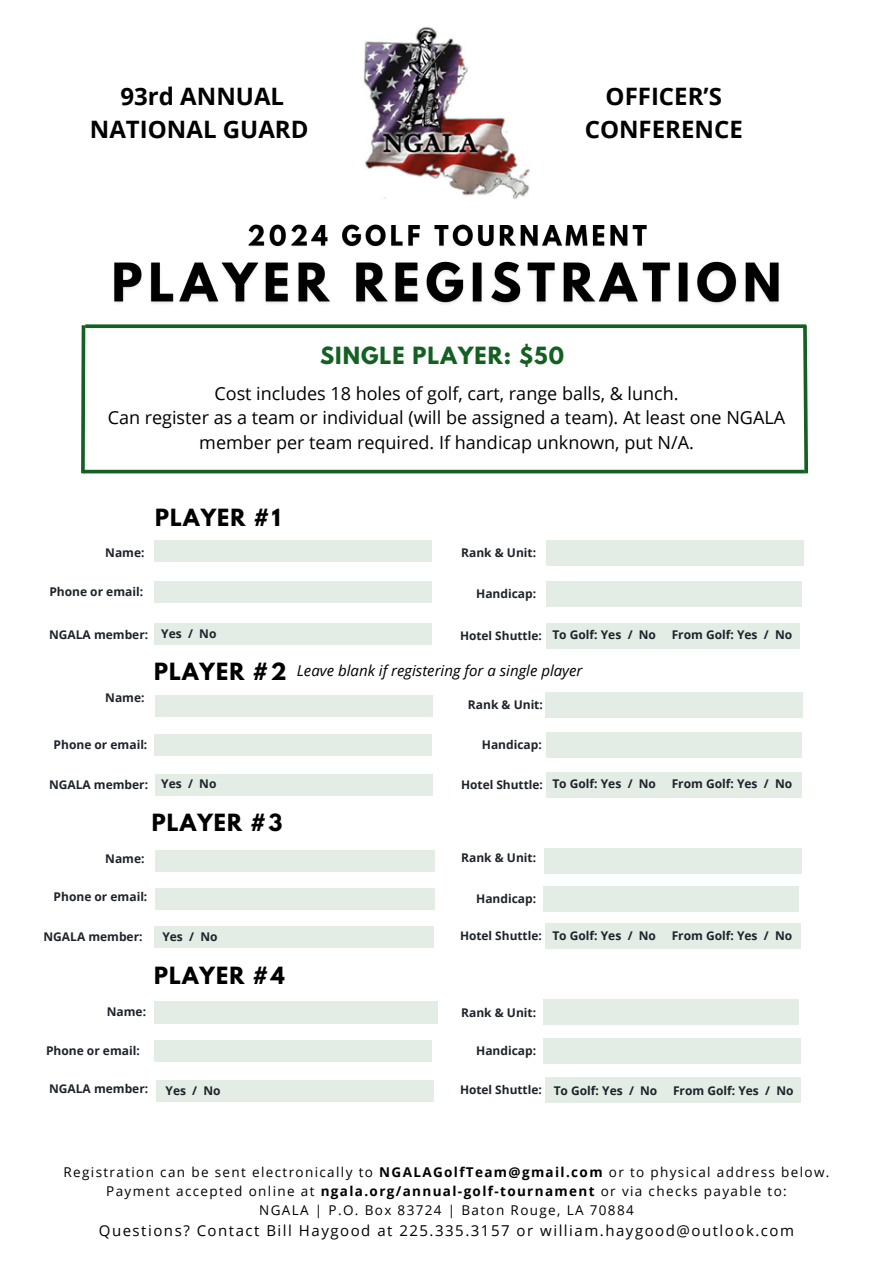
<style>
.page{position:relative;width:894px;height:1264px;background:#fff}
.page>*{position:absolute;margin:0;border:0;box-sizing:border-box;transform-origin:0 0}
.t1{font:700 24px/32.7px "Open Sans";color:#000;text-align:center}
.t2{font:700 21px "League Spartan";letter-spacing:.05em;color:#000}
.t3{font:700 21px "League Spartan";letter-spacing:.05em;color:#136022}
.t4{font:18px/24.8px "Open Sans";color:#000;text-align:center}
.t5{font:15px "Open Sans";letter-spacing:.1em;color:#000}
.t6{font:italic 15px "Open Sans";color:#000}
.t7{font:13.5px "Open Sans";letter-spacing:.1em;color:#000}
.t8{font:700 12px "Open Sans";color:#1e232b}
.t9{font:700 11.85px "Open Sans";color:#1e232b}
.s1{font-weight:700}
</style>
<div class="page">
<svg style="left:87px;top:324px;width:714px;height:4px;fill:#136022"></svg>
<svg style="left:801px;top:324px;width:8px;height:150px"></svg>
<svg style="left:81px;top:324px;width:6px;height:150px"></svg>
<hr style="left:84px;top:470px;width:720px;height:3px;background:#136022">
<div style="left:154px;top:539px;width:277px;height:22px;background:#e3ece5"></div>
<div style="left:154px;top:581px;width:277px;height:22px;background:#e3ece5"></div>
<div style="left:546px;top:581px;width:255px;height:26px;background:#e3ece5"></div>
<div style="left:546px;top:539px;width:258px;height:26px;background:#e3ece5"></div>
<div style="left:155px;top:694px;width:277px;height:22px;background:#e3ece5"></div>
<div style="left:154px;top:734px;width:277px;height:22px;background:#e3ece5"></div>
<div style="left:546px;top:732px;width:255px;height:26px;background:#e3ece5"></div>
<div style="left:545px;top:691px;width:257px;height:26px;background:#e3ece5"></div>
<div style="left:155px;top:850px;width:279px;height:21px;background:#e3ece5"></div>
<div style="left:155px;top:888px;width:279px;height:22px;background:#e3ece5"></div>
<div style="left:543px;top:886px;width:255px;height:26px;background:#e3ece5"></div>
<div style="left:544px;top:848px;width:257px;height:25px;background:#e3ece5"></div>
<div style="left:154px;top:1040px;width:277px;height:21px;background:#e3ece5"></div>
<div style="left:154px;top:1000px;width:283px;height:23px;background:#e3ece5"></div>
<div style="left:543px;top:999px;width:255px;height:25px;background:#e3ece5"></div>
<div style="left:543px;top:1038px;width:257px;height:25px;background:#e3ece5"></div>
<div style="left:546px;top:623px;width:254px;height:25px;background:#e3ece5"></div>
<img style="left:363px;top:27px;width:167px;height:172px">
<div style="left:154px;top:622px;width:277px;height:22px;background:#e3ece5"></div>
<div style="left:155px;top:774px;width:277px;height:22px;background:#e3ece5"></div>
<div style="left:154px;top:926px;width:279px;height:22px;background:#e3ece5"></div>
<div style="left:156px;top:1079px;width:277px;height:22px;background:#e3ece5"></div>
<img style="left:114px;top:261px;width:665px;height:43px">
<img style="left:248px;top:224px;width:399px;height:23px">
<div style="left:546px;top:772px;width:255px;height:26px;background:#e3ece5"></div>
<div style="left:545px;top:923px;width:255px;height:25px;background:#e3ece5"></div>
<div style="left:545px;top:1076px;width:255px;height:26px;background:#e3ece5"></div>
<p class="t1" style="left:120px;top:79px;width:165px">93rd ANNUAL</p>
<p class="t1" style="left:90px;top:112px;width:220px">NATIONAL GUARD</p>
<p class="t1" style="left:584px;top:79px;width:160px">OFFICER’S<br>CONFERENCE</p>
<p class="t3" style="left:320px;top:345px;width:245px">SINGLE PLAYER: $50</p>
<p class="t4" style="left:214px;top:380px;width:465px">Cost includes 18 holes of golf, cart, range balls, &amp; lunch.</p>
<p class="t4" style="left:108px;top:405px;width:678px">Can register as a team or individual (will be assigned a team). At least one NGALA member per team required. If handicap unknown, put N/A.</p>
<p class="t2" style="left:155px;top:507px;width:127px">PLAYER #1</p>
<p class="t8" style="left:461px;top:543px;width:76px">Rank &amp; Unit:</p>
<p class="t8" style="left:105px;top:543px;width:41px">Name:</p>
<p class="t8" style="left:49px;top:583px;width:95px">Phone or email:</p>
<p class="t8" style="left:476px;top:585px;width:61px">Handicap:</p>
<p class="t8" style="left:49px;top:626px;width:101px">NGALA member:</p>
<p class="t8" style="left:161px;top:624px;width:57px">Yes / No</p>
<p class="t8" style="left:105px;top:689px;width:41px">Name:</p>
<p class="t2" style="left:154px;top:661px;width:134px">PLAYER #2</p>
<p class="t8" style="left:552px;top:626px;width:105px">To Golf: Yes / No</p>
<p class="t8" style="left:671px;top:626px;width:122px">From Golf: Yes / No</p>
<p class="t9" style="left:460px;top:627px;width:83px">Hotel Shuttle:</p>
<p class="t6" style="left:297px;top:660px;width:287px">Leave blank if registering for a single player</p>
<p class="t8" style="left:468px;top:696px;width:76px">Rank &amp; Unit:</p>
<p class="t8" style="left:54px;top:736px;width:95px">Phone or email:</p>
<p class="t8" style="left:481px;top:736px;width:61px">Handicap:</p>
<p class="t8" style="left:49px;top:776px;width:101px">NGALA member:</p>
<p class="t8" style="left:161px;top:775px;width:57px">Yes / No</p>
<p class="t9" style="left:461px;top:776px;width:83px">Hotel Shuttle:</p>
<p class="t8" style="left:552px;top:775px;width:105px">To Golf: Yes / No</p>
<p class="t8" style="left:671px;top:775px;width:122px">From Golf: Yes / No</p>
<p class="t2" style="left:152px;top:812px;width:132px">PLAYER #3</p>
<p class="t8" style="left:105px;top:850px;width:41px">Name:</p>
<p class="t8" style="left:461px;top:849px;width:76px">Rank &amp; Unit:</p>
<p class="t8" style="left:54px;top:887px;width:95px">Phone or email:</p>
<p class="t8" style="left:476px;top:890px;width:61px">Handicap:</p>
<p class="t8" style="left:43px;top:928px;width:101px">NGALA member:</p>
<p class="t9" style="left:460px;top:927px;width:83px">Hotel Shuttle:</p>
<p class="t8" style="left:162px;top:928px;width:57px">Yes / No</p>
<p class="t2" style="left:154px;top:965px;width:132px">PLAYER #4</p>
<p class="t8" style="left:107px;top:1003px;width:41px">Name:</p>
<p class="t8" style="left:461px;top:1004px;width:76px">Rank &amp; Unit:</p>
<p class="t8" style="left:46px;top:1042px;width:95px">Phone or email:</p>
<p class="t8" style="left:476px;top:1042px;width:61px">Handicap:</p>
<p class="t8" style="left:49px;top:1080px;width:101px">NGALA member:</p>
<p class="t8" style="left:165px;top:1081px;width:57px">Yes / No</p>
<p class="t9" style="left:460px;top:1080px;width:83px">Hotel Shuttle:</p>
<p class="t8" style="left:552px;top:926px;width:105px">To Golf: Yes / No</p>
<p class="t8" style="left:671px;top:926px;width:122px">From Golf: Yes / No</p>
<p class="t8" style="left:553px;top:1081px;width:105px">To Golf: Yes / No</p>
<p class="t8" style="left:672px;top:1081px;width:122px">From Golf: Yes / No</p>
<p class="t7" style="left:63px;top:1162px;width:767px">Registration can be sent electronically to <span class="s1">NGALAGolfTeam@gmail.com</span> or to physical address below.</p>
<p class="t7" style="left:106px;top:1181px;width:682px">Payment accepted online at <span class="s1">ngala.org/annual-golf-tournament</span> or via checks payable to:</p>
<p class="t7" style="left:259px;top:1200px;width:376px">NGALA | P.O. Box 83724 | Baton Rouge, LA 70884</p>
<p class="t5" style="left:99px;top:1219px;width:696px">Questions? Contact Bill Haygood at 225.335.3157 or william.haygood@outlook.com</p>
</div>
